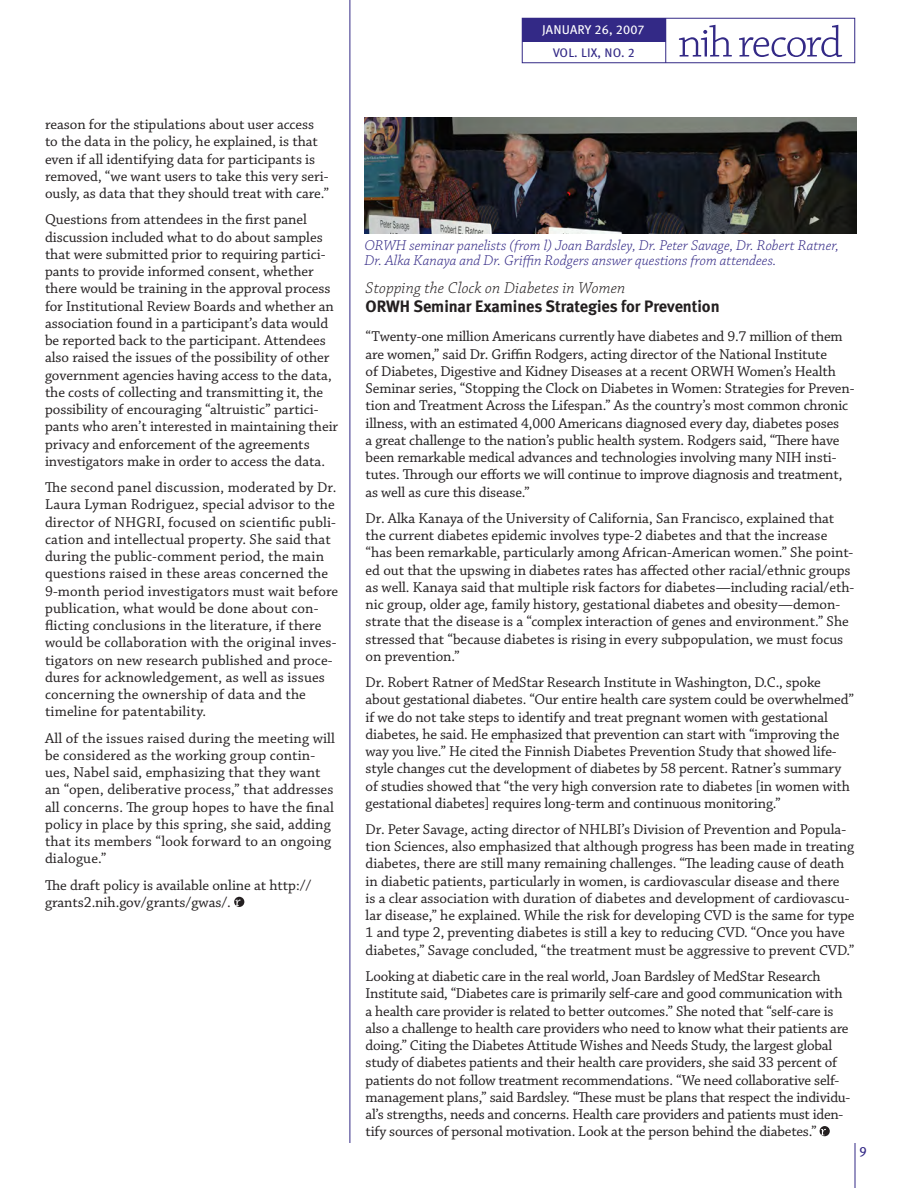
<style>
.page{position:relative;width:918px;height:1188px;background:#fff}
.page>*{position:absolute;margin:0;border:0;box-sizing:border-box;transform-origin:0 0}
.Headline_2__without{font:700 16.5px "Meta";letter-spacing:-.005em;color:#231f20}
.Kicker_2__Chaparral{font:italic 300 16.5px "Chaparral Pro";letter-spacing:.01em;color:#231f20}
.Body_Text_2{font:15px/17.2px "Chaparral Pro";letter-spacing:-.005em;color:#231f20}
.Photo_caption{font:italic 300 15px/15.8px "Chaparral Pro";color:#332986}
.t1{font:12.75px "Meta Book LF Caps";letter-spacing:.01em;color:#fff}
.t2{font:12.45px "Meta Book LF Caps";letter-spacing:.01em;color:#332986}
</style>
<div class="page">
<hr style="left:855px;top:1143px;width:1px;height:45px;background:#332986">
<svg style="left:234px;top:897px;width:10px;height:10px"></svg>
<svg style="left:235px;top:900px;width:6px;height:6px"></svg>
<div style="left:820px;top:1126px;width:10px;height:10px;background:#231f20;border-radius:50%"></div>
<svg style="left:821px;top:1129px;width:5px;height:6px"></svg>
<img style="left:364px;top:117px;width:492px;height:117px">
<hr style="left:350px;top:0;width:1px;height:1143px;background:#332986">
<div style="left:522px;top:18px;width:333px;height:45px;border:1px solid #332986"></div>
<div style="left:522px;top:18px;width:144px;height:24px;background:#332986"></div>
<hr style="left:665px;top:18px;width:1px;height:45px;background:#332986">
<svg style="left:739px;top:25px;width:103px;height:32px"></svg>
<svg style="left:679px;top:25px;width:53px;height:32px"></svg>
<p class="Body_Text_2" style="left:45px;top:116px;width:286px">reason for the stipulations about user access to the data in the policy, he explained, is that even if all identifying data for participants is removed, “we want users to take this very seri&shy;ously, as data that they should treat with care.”</p>
<p class="Body_Text_2" style="left:45px;top:212px;width:295px">Questions from attendees in the first panel discussion included what to do about samples that were submitted prior to requiring partici&shy;pants to provide informed consent, whether there would be training in the approval process for Institutional Review Boards and whether an association found in a participant’s data would be reported back to the participant. Attendees also raised the issues of the possibility of other government agencies having access to the data, the costs of collecting and transmitting it, the possibility of encouraging “altruistic” partici&shy;pants who aren’t interested in maintaining their privacy and enforcement of the agreements investigators make in order to access the data.</p>
<p class="Body_Text_2" style="left:45px;top:479px;width:295px">The second panel discussion, moderated by Dr.<br>Laura Lyman Rodriguez, special advisor to the director of NHGRI, focused on scientific publi&shy;cation and intellectual property. She said that during the public-comment period, the main questions raised in these areas concerned the 9-month period investigators must wait before publication, what would be done about con&shy;flicting conclusions in the literature, if there would be collaboration with the original inves&shy;tigators on new research published and proce&shy;dures for acknowledgement, as well as issues concerning the ownership of data and the timeline for patentability.</p>
<p class="Body_Text_2" style="left:45px;top:730px;width:292px">All of the issues raised during the meeting will be considered as the working group contin&shy;ues, Nabel said, emphasizing that they want an “open, deliberative process,” that addresses all concerns. The group hopes to have the final policy in place by this spring, she said, adding that its members “look forward to an ongoing dialogue.”</p>
<p class="Body_Text_2" style="left:45px;top:877px;width:268px">The draft policy is available online at http:// grants2.nih.gov/grants/gwas/.</p>
<p class="t1" style="left:542px;top:22px;width:104px">JANUARY 26, 2007</p>
<p class="t2" style="left:553px;top:45px;width:83px">VOL. LIX, NO. 2</p>
<p class="Photo_caption" style="left:364px;top:238px;width:476px">ORWH seminar panelists (from l) Joan Bardsley, Dr. Peter Savage, Dr. Robert Ratner,<br>Dr. Alka Kanaya and Dr. Griffin Rodgers answer questions from attendees.</p>
<p class="Kicker_2__Chaparral" style="left:366px;top:279px;width:261px">Stopping the Clock on Diabetes in Women</p>
<p class="Headline_2__without" style="left:366px;top:296px;width:356px">ORWH Seminar Examines Strategies for Prevention</p>
<p class="Body_Text_2" style="left:366px;top:328px;width:490px">“Twenty-one million Americans currently have diabetes and 9.7 million of them are women,” said Dr. Griffin Rodgers, acting director of the National Institute<br>of Diabetes, Digestive and Kidney Diseases at a recent ORWH Women’s Health Seminar series, “Stopping the Clock on Diabetes in Women: Strategies for Preven&shy;tion and Treatment Across the Lifespan.” As the country’s most common chronic illness, with an estimated 4,000 Americans diagnosed every day, diabetes poses<br>a great challenge to the nation’s public health system. Rodgers said, “There have been remarkable medical advances and technologies involving many NIH insti&shy;tutes. Through our efforts we will continue to improve diagnosis and treatment, as well as cure this disease.”</p>
<p class="Body_Text_2" style="left:366px;top:510px;width:490px">Dr. Alka Kanaya of the University of California, San Francisco, explained that the current diabetes epidemic involves type-2 diabetes and that the increase “has been remarkable, particularly among African-American women.” She point&shy;ed out that the upswing in diabetes rates has affected other racial/ethnic groups as well. Kanaya said that multiple risk factors for diabetes—including racial/eth&shy;nic group, older age, family history, gestational diabetes and obesity—demon&shy;strate that the disease is a “complex interaction of genes and environment.” She stressed that “because diabetes is rising in every subpopulation, we must focus on prevention.”</p>
<p class="Body_Text_2" style="left:366px;top:674px;width:490px">Dr. Robert Ratner of MedStar Research Institute in Washington, D.C., spoke about gestational diabetes. “Our entire health care system could be overwhelmed” if we do not take steps to identify and treat pregnant women with gestational diabetes, he said. He emphasized that prevention can start with “improving the way you live.” He cited the Finnish Diabetes Prevention Study that showed life&shy;style changes cut the development of diabetes by 58 percent. Ratner’s summary of studies showed that “the very high conversion rate to diabetes [in women with gestational diabetes] requires long-term and continuous monitoring.”</p>
<p class="Body_Text_2" style="left:366px;top:821px;width:490px">Dr. Peter Savage, acting director of NHLBI’s Division of Prevention and Popula&shy;tion Sciences, also emphasized that although progress has been made in treating diabetes, there are still many remaining challenges. “The leading cause of death in diabetic patients, particularly in women, is cardiovascular disease and there<br>is a clear association with duration of diabetes and development of cardiovascu&shy;lar disease,” he explained. While the risk for developing CVD is the same for type 1 and type 2, preventing diabetes is still a key to reducing CVD. “Once you have diabetes,” Savage concluded, “the treatment must be aggressive to prevent CVD.”</p>
<p class="Body_Text_2" style="left:366px;top:968px;width:486px">Looking at diabetic care in the real world, Joan Bardsley of MedStar Research Institute said, “Diabetes care is primarily self-care and good communication with a health care provider is related to better outcomes.” She noted that “self-care is also a challenge to health care providers who need to know what their patients are doing.” Citing the Diabetes Attitude Wishes and Needs Study, the largest global study of diabetes patients and their health care providers, she said 33 percent of patients do not follow treatment recommendations. “We need collaborative self&shy;management plans,” said Bardsley. “These must be plans that respect the individu&shy;al’s strengths, needs and concerns. Health care providers and patients must iden&shy;tify sources of personal motivation. Look at the person behind the diabetes.”</p>
</div>
